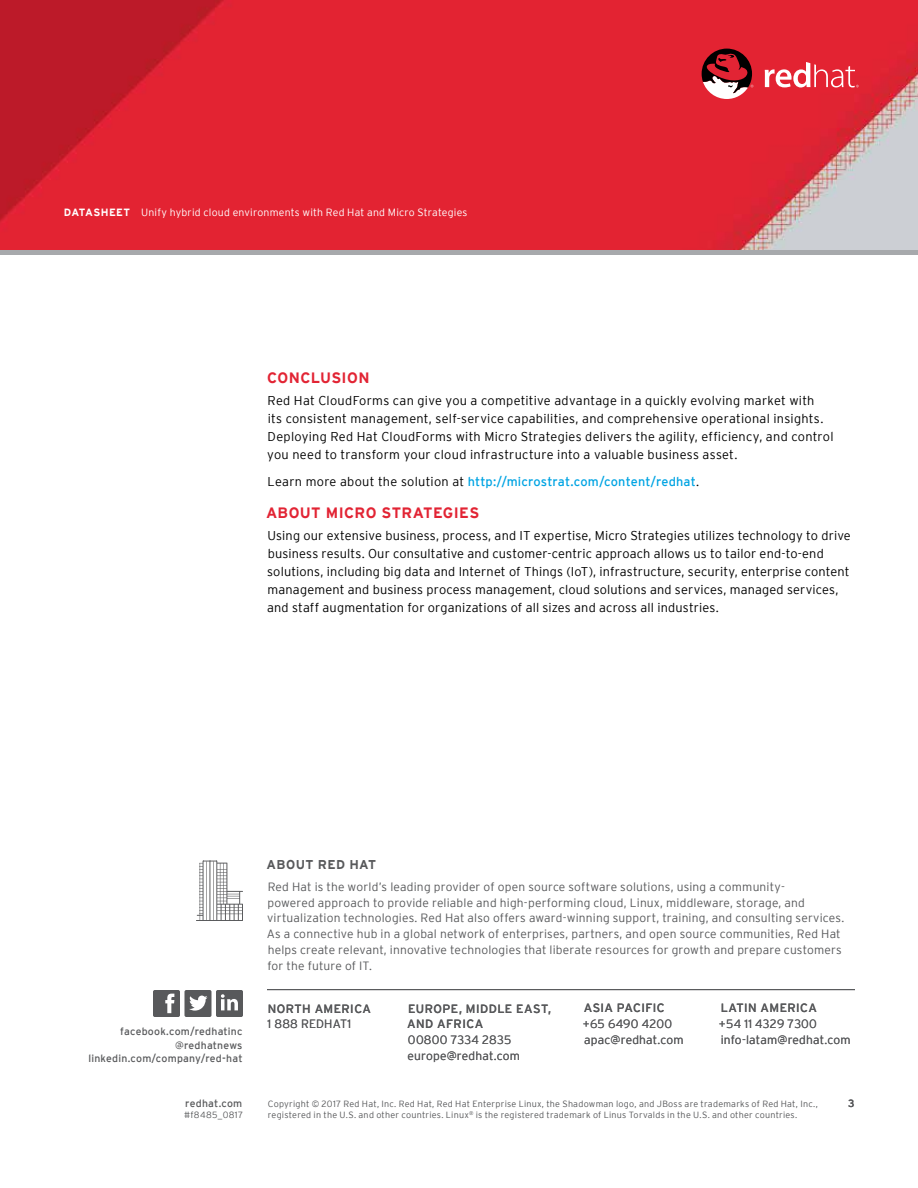
<style>
.page{position:relative;width:918px;height:1188px;background:#fff}
.page>*{position:absolute;margin:0;border:0;box-sizing:border-box;transform-origin:0 0}
.t1{font:700 15px "Interstate";letter-spacing:.025em;color:#e22434}
.t2{font:300 12.75px/18px "Interstate";letter-spacing:.015em;color:#000}
.t3{font:12.75px "Interstate";letter-spacing:.005em;color:#00a4e3}
.t4{font:700 12.75px "Interstate";letter-spacing:.03em;color:#58595b}
.t5{font:300 12px/15.8px "Interstate";letter-spacing:.015em;color:#58595b}
.t6{font:12px/15.8px "Interstate";letter-spacing:.035em;color:#58595b}
.t7{font:10.5px/13.5px "Interstate";letter-spacing:.02em;color:#58595b;text-align:right}
.t8{font:300 10.5px "Interstate";letter-spacing:.02em;color:#fff}
.t9{font:300 9px/11.2px "Interstate";letter-spacing:.025em;color:#58595b}
.s1{font-weight:700}
.s2{font-weight:300;color:#000}
</style>
<div class="page">
<img style="left:0;top:0;width:918px;height:250px">
<svg style="left:153px;top:990px;width:90px;height:27px"></svg>
<svg style="left:196px;top:860px;width:47px;height:61px"></svg>
<hr style="left:267px;top:989px;width:588px;height:1px;background:#58595b">
<svg style="left:765px;top:62px;width:94px;height:25px"></svg>
<svg style="left:702px;top:49px;width:51px;height:50px"></svg>
<div style="left:0;top:250px;width:918px;height:5px;background:#a7a9ac"></div>
<p class="t8" style="left:64px;top:206px;width:405px"><span class="s1">DATASHEET</span> Unify hybrid cloud environments with Red Hat and Micro Strategies</p>
<p class="t1" style="left:267px;top:369px;width:104px">CONCLUSION</p>
<p class="t2" style="left:267px;top:391px;width:568px">Red Hat CloudForms can give you a competitive advantage in a quickly evolving market with<br>its consistent management, self-service capabilities, and comprehensive operational insights.<br>Deploying Red Hat CloudForms with Micro Strategies delivers the agility, efficiency, and control you need to transform your cloud infrastructure into a valuable business asset.</p>
<p class="t3" style="left:268px;top:474px;width:433px"><span class="s2">Learn more about the solution at</span> http://microstrat.com/content/redhat<span class="s2">.</span></p>
<p class="t1" style="left:266px;top:504px;width:215px">ABOUT MICRO STRATEGIES</p>
<p class="t2" style="left:267px;top:526px;width:585px">Using our extensive business, process, and IT expertise, Micro Strategies utilizes technology to drive business results. Our consultative and customer-centric approach allows us to tailor end-to-end solutions, including big data and Internet of Things (IoT), infrastructure, security, enterprise content management and business process management, cloud solutions and services, managed services, and staff augmentation for organizations of all sizes and across all industries.</p>
<p class="t7" style="left:88px;top:1024px;width:156px">facebook.com/redhatinc @redhatnews linkedin.com/company/red-hat</p>
<p class="t7" style="left:185px;top:1096px;width:59px">redhat.com</p>
<p class="t9" style="left:184px;top:1109px;width:60px">#f8485_0817</p>
<p class="t4" style="left:267px;top:857px;width:111px">ABOUT RED HAT</p>
<p class="t5" style="left:267px;top:879px;width:579px">Red Hat is the world’s leading provider of open source software solutions, using a community-<br>powered approach to provide reliable and high-performing cloud, Linux, middleware, storage, and virtualization technologies. Red Hat also offers award-winning support, training, and consulting services.<br>As a connective hub in a global network of enterprises, partners, and open source communities, Red Hat helps create relevant, innovative technologies that liberate resources for growth and prepare customers for the future of IT.</p>
<p class="t6" style="left:268px;top:1000px;width:105px">NORTH AMERICA</p>
<p class="t5" style="left:268px;top:1016px;width:85px">1 888 REDHAT1</p>
<p class="t6" style="left:407px;top:1000px;width:145px">EUROPE, MIDDLE EAST,<br>AND AFRICA</p>
<p class="t5" style="left:408px;top:1032px;width:114px">00800 7334 2835 europe@redhat.com</p>
<p class="t6" style="left:584px;top:1000px;width:83px">ASIA PACIFIC</p>
<p class="t5" style="left:583px;top:1016px;width:102px">+65 6490 4200 apac@redhat.com</p>
<p class="t6" style="left:721px;top:1000px;width:98px">LATIN AMERICA</p>
<p class="t5" style="left:719px;top:1016px;width:133px">+54 11 4329 7300 info-latam@redhat.com</p>
<p class="t9" style="left:268px;top:1098px;width:552px">Copyright © 2017 Red Hat, Inc. Red Hat, Red Hat Enterprise Linux, the Shadowman logo, and JBoss are trademarks of Red Hat, Inc., registered in the U.S. and other countries. Linux<sup>®</sup> is the registered trademark of Linus Torvalds in the U.S. and other countries.</p>
<p class="t7" style="left:848px;top:1096px;width:8px">3</p>
</div>
